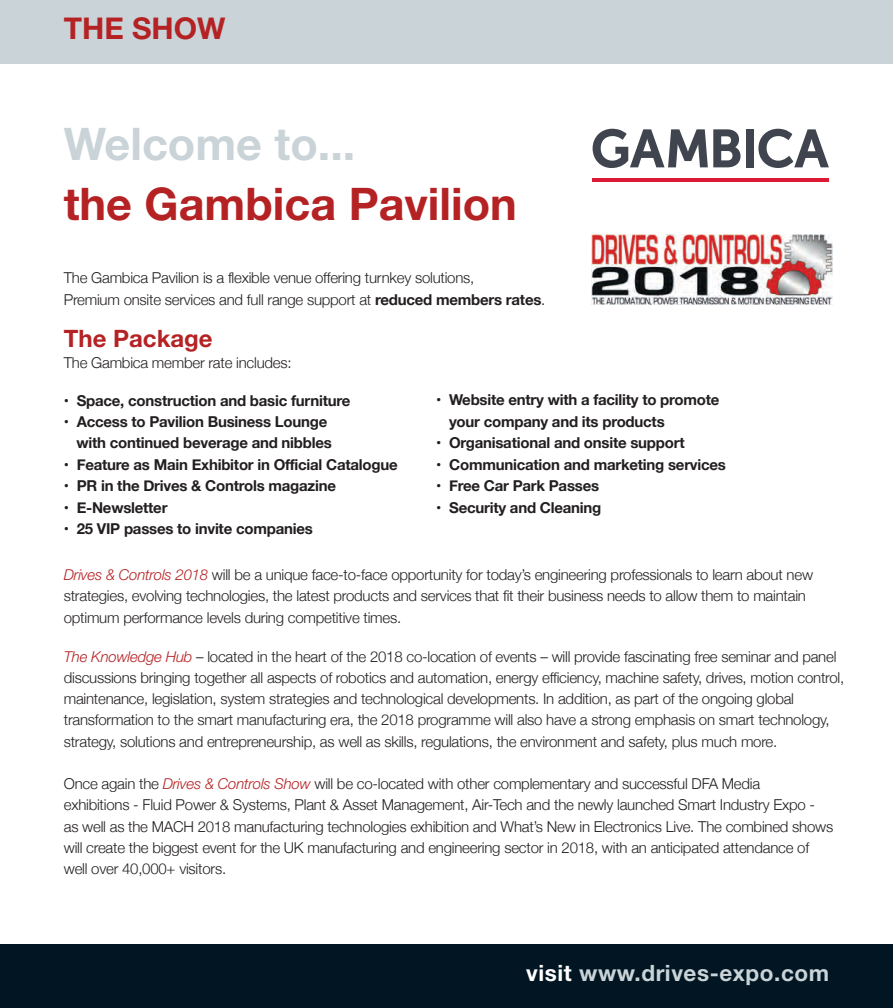
<style>
.page{position:relative;width:893px;height:1008px;background:#fff}
.page>*{position:absolute;margin:0;border:0;box-sizing:border-box;transform-origin:0 0}
.t1{font:700 45px "Helvetica Neue LT Pro";color:#b52224}
.t2{font:700 45px "Helvetica Neue LT Pro";color:#c9d3d8}
.t3{font:700 30px "Helvetica Neue LT Pro";color:#b52224}
.t4{font:700 24px "Helvetica Neue LT Pro";color:#b52224}
.t5{font:700 22.5px "Helvetica Neue LT Pro";letter-spacing:.025em;color:#c9d3d8}
.t6{font:300 15px/21.3px "Helvetica Neue";letter-spacing:-.015em;color:#231f20}
.t7{font:700 15px/21.5px "Helvetica Neue";letter-spacing:-.015em;color:#231f20}
.s1{font-weight:700}
.s2{font-style:italic;color:#b52224}
.s3{color:#fff}
</style>
<div class="page">
<div style="left:0;top:944px;width:893px;height:64px;background:#011622"></div>
<div style="left:0;top:0;width:893px;height:64px;background:#c9d3d8"></div>
<img style="left:591px;top:235px;width:242px;height:70px">
<svg style="left:593px;top:129px;width:147px;height:39px"></svg>
<div style="left:746px;top:129px;width:8px;height:38px;background:#40444e"></div>
<svg style="left:758px;top:129px;width:71px;height:39px"></svg>
<hr style="left:593px;top:178px;width:236px;height:4px;background:#dc1a36">
<h2 class="t3" style="left:64px;top:18px;width:163px">THE SHOW</h2>
<h1 class="t2" style="left:64px;top:128px;width:293px">Welcome to...</h1>
<h1 class="t1" style="left:64px;top:188px;width:455px">the Gambica Pavilion</h1>
<p class="t6" style="left:64px;top:267px;width:483px">The Gambica Pavilion is a flexible venue offering turnkey solutions,<br>Premium onsite services and full range support at <span class="s1">reduced members rates</span>.</p>
<h3 class="t4" style="left:64px;top:329px;width:150px">The Package</h3>
<p class="t6" style="left:64px;top:351px;width:229px">The Gambica member rate includes:</p>
<p class="t7" style="left:64px;top:389px;width:288px">• Space, construction and basic furniture</p>
<p class="t7" style="left:77px;top:410px;width:257px;text-indent:-13px">• Access to Pavilion Business Lounge with continued beverage and nibbles</p>
<p class="t7" style="left:64px;top:453px;width:335px">• Feature as Main Exhibitor in Official Catalogue</p>
<p class="t7" style="left:64px;top:475px;width:274px">• PR in the Drives &amp; Controls magazine</p>
<p class="t7" style="left:64px;top:496px;width:105px">• E-Newsletter</p>
<p class="t7" style="left:64px;top:518px;width:251px">• 25 VIP passes to invite companies</p>
<p class="t7" style="left:449px;top:389px;width:272px;text-indent:-13px">• Website entry with a facility to promote your company and its products</p>
<p class="t7" style="left:436px;top:432px;width:250px">• Organisational and onsite support</p>
<p class="t7" style="left:436px;top:453px;width:291px">• Communication and marketing services</p>
<p class="t7" style="left:436px;top:475px;width:164px">• Free Car Park Passes</p>
<p class="t7" style="left:436px;top:496px;width:167px">• Security and Cleaning</p>
<p class="t6" style="left:64px;top:564px;width:751px"><span class="s2">Drives &amp; Controls 2018</span> will be a unique face-to-face opportunity for today’s engineering professionals to learn about new strategies, evolving technologies, the latest products and services that fit their business needs to allow them to maintain optimum performance levels during competitive times.</p>
<p class="t6" style="left:64px;top:645px;width:782px"><span class="s2">The Knowledge Hub</span> – located in the heart of the 2018 co-location of events – will provide fascinating free seminar and panel discussions bringing together all aspects of robotics and automation, energy efficiency, machine safety, drives, motion control, maintenance, legislation, system strategies and technological developments. In addition, as part of the ongoing global transformation to the smart manufacturing era, the 2018 programme will also have a strong emphasis on smart technology, strategy, solutions and entrepreneurship, as well as skills, regulations, the environment and safety, plus much more.</p>
<p class="t6" style="left:64px;top:773px;width:771px">Once again the <span class="s2">Drives &amp; Controls Show</span> will be co-located with other complementary and successful DFA Media<br>exhibitions - Fluid Power &amp; Systems, Plant &amp; Asset Management, Air-Tech and the newly launched Smart Industry Expo - as well as the MACH 2018 manufacturing technologies exhibition and What’s New in Electronics Live. The combined shows will create the biggest event for the UK manufacturing and engineering sector in 2018, with an anticipated attendance of well over 40,000+ visitors.</p>
<h3 class="t5" style="left:526px;top:965px;width:304px"><span class="s3">visit</span> www.drives-expo.com</h3>
</div>
